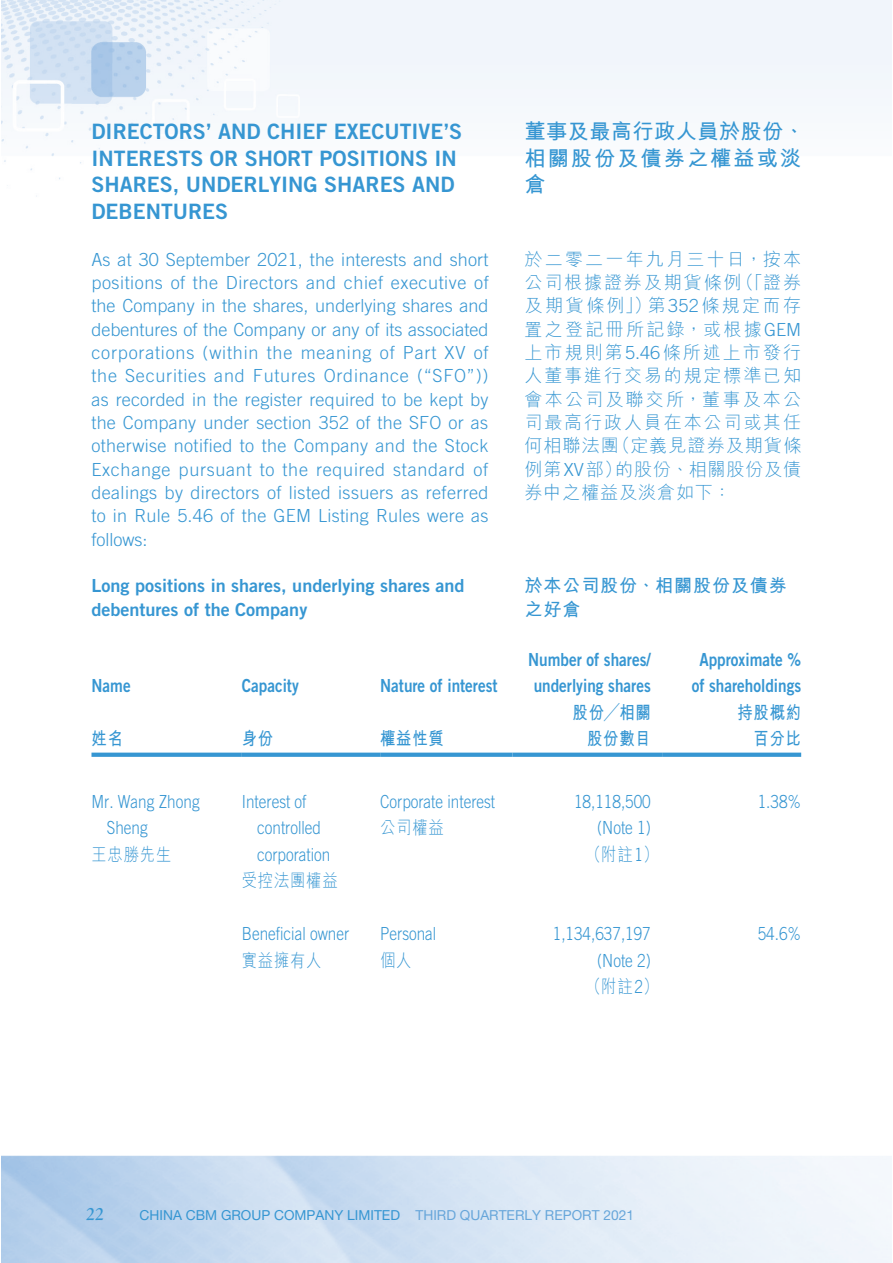
<style>
.page{position:relative;width:893px;height:1263px;background:#fff}
.page>*{position:absolute;margin:0;border:0;box-sizing:border-box;transform-origin:0 0}
.t1{font:21.15px/26.5px "Trade Gothic LT Std Bd 2";color:#3696d2}
.t2{font:21.15px/26.5px "M Hei HK Bold E Ten B5 H";letter-spacing:.055em;color:#3696d2}
.t3{font:300 18px/23.4px "Trade Gothic LT Std";color:#3696d2;text-align:justify}
.t4{font:18px/23.4px "M Hei HK Light E Ten B5 H";letter-spacing:.05em;color:#3696d2;text-align:justify}
.t5{font:300 18px/26.5px "Trade Gothic LT Std";color:#3696d2;scale:.85 1}
.t6{font:18px/26.5px "Trade Gothic LT Std Bd 2";color:#3696d2;text-align:center;scale:.85 1}
.t7{font:18px/23.4px "Trade Gothic LT Std Bd 2";color:#3696d2}
.t8{font:18px "M Hei HK Light E Ten B5 H";letter-spacing:.05em;color:#3696d2;scale:.85 1}
.t9{font:18px/26.5px "M Hei HK Bold E Ten B5 H";letter-spacing:.05em;color:#3696d2;text-align:right;scale:.85 1}
.t10{font:18px/23.4px "M Hei HK Bold E Ten B5 H";letter-spacing:.05em;color:#3696d2}
.t11{font:18px "Stempel Garamond LT Std";color:#3696d2}
.t12{font:13.8px "Helvetica Neue LT Std";color:#3696d2}
.s1{font-family:"Trade Gothic LT Std";font-weight:300}
.s2{color:#67a6da}
</style>
<div class="page">
<img style="left:1px;top:0;width:890px;height:1263px">
<svg style="left:91px;top:753px;width:151px;height:4px"></svg>
<svg style="left:242px;top:753px;width:138px;height:4px"></svg>
<svg style="left:380px;top:753px;width:132px;height:4px"></svg>
<svg style="left:512px;top:753px;width:151px;height:4px"></svg>
<svg style="left:663px;top:753px;width:138px;height:4px"></svg>
<p class="t1" style="left:91px;top:120px;width:372px">DIRECTORS’ AND CHIEF EXECUTIVE’S<br>INTERESTS OR SHORT POSITIONS IN<br>SHARES, UNDERLYING SHARES AND<br>DEBENTURES</p>
<p class="t3" style="left:91px;top:249px;width:399px">As at 30 September 2021, the interests and short positions of the Directors and chief executive of the Company in the shares, underlying shares and debentures of the Company or any of its associated corporations (within the meaning of Part XV of the Securities and Futures Ordinance (“SFO”)) as recorded in the register required to be kept by the Company under section 352 of the SFO or as otherwise notified to the Company and the Stock Exchange pursuant to the required standard of dealings by directors of listed issuers as referred to in Rule 5.46 of the GEM Listing Rules were as follows:</p>
<p class="t7" style="left:91px;top:576px;width:375px">Long positions in shares, underlying shares and debentures of the Company</p>
<p class="t6" style="left:91px;top:674px;width:48px">Name</p>
<p class="t6" style="left:242px;top:674px;width:69px">Capacity</p>
<p class="t6" style="left:380px;top:674px;width:140px">Nature of interest</p>
<p class="t9" style="left:91px;top:728px;width:38px">姓名</p>
<p class="t9" style="left:242px;top:728px;width:38px">身份</p>
<p class="t9" style="left:380px;top:728px;width:76px">權益性質</p>
<p class="t5" style="left:107px;top:790px;width:111px;text-indent:-15px">Mr. Wang Zhong<br>Sheng</p>
<p class="t8" style="left:91px;top:847px;width:95px">王忠勝先生</p>
<p class="t5" style="left:257px;top:790px;width:88px;text-indent:-15px">Interest of controlled corporation</p>
<p class="t8" style="left:242px;top:874px;width:114px">受控法團權益</p>
<p class="t5" style="left:242px;top:922px;width:128px">Beneficial owner</p>
<p class="t8" style="left:242px;top:953px;width:95px">實益擁有人</p>
<p class="t5" style="left:380px;top:790px;width:137px">Corporate interest</p>
<p class="t8" style="left:380px;top:821px;width:76px">公司權益</p>
<p class="t5" style="left:380px;top:922px;width:68px">Personal</p>
<p class="t8" style="left:380px;top:953px;width:38px">個人</p>
<p class="t2" style="left:524px;top:121px;width:281px">董事及最高行政人員於股份、相關股份及債券之權益或淡倉</p>
<p class="t4" style="left:524px;top:250px;width:278px">於二零二一年九月三十日，按本公司根據證券及期貨條例（「證券及期貨條例」）第<span class="s1">352</span>條規定而存置之登記冊所記錄，或根據<span class="s1">GEM</span>上市規則第<span class="s1">5.46</span>條所述上市發行人董事進行交易的規定標準已知會本公司及聯交所，董事及本公司最高行政人員在本公司或其任何相聯法團（定義見證券及期貨條例第<span class="s1">XV</span>部）的股份、相關股份及債券中之權益及淡倉如下：</p>
<p class="t10" style="left:524px;top:576px;width:264px">於本公司股份、相關股份及債券之好倉</p>
<p class="t6" style="left:528px;top:647px;width:146px">Number of shares/ underlying shares</p>
<p class="t6" style="left:692px;top:647px;width:130px">Approximate % of shareholdings</p>
<p class="t9" style="left:573px;top:701px;width:93px">股份╱相關股份數目</p>
<p class="t9" style="left:737px;top:701px;width:76px">持股概約百分比</p>
<p class="t5" style="left:574px;top:790px;width:92px;text-align:right">18,118,500 (Note 1)</p>
<p class="t8" style="left:586px;top:847px;width:87px">（附註<span class="s1">1</span>）</p>
<p class="t5" style="left:553px;top:922px;width:117px;text-align:right">1,134,637,197 (Note 2)</p>
<p class="t8" style="left:586px;top:980px;width:87px">（附註<span class="s1">2</span>）</p>
<p class="t5" style="left:758px;top:790px;width:53px">1.38%</p>
<p class="t5" style="left:758px;top:922px;width:53px">54.6%</p>
<p class="t11" style="left:86px;top:1203px;width:20px">22</p>
<p class="t12" style="left:140px;top:1207px;width:496px">CHINA CBM GROUP COMPANY LIMITED <span class="s2">THIRD QUARTERLY REPORT 2021</span></p>
</div>
